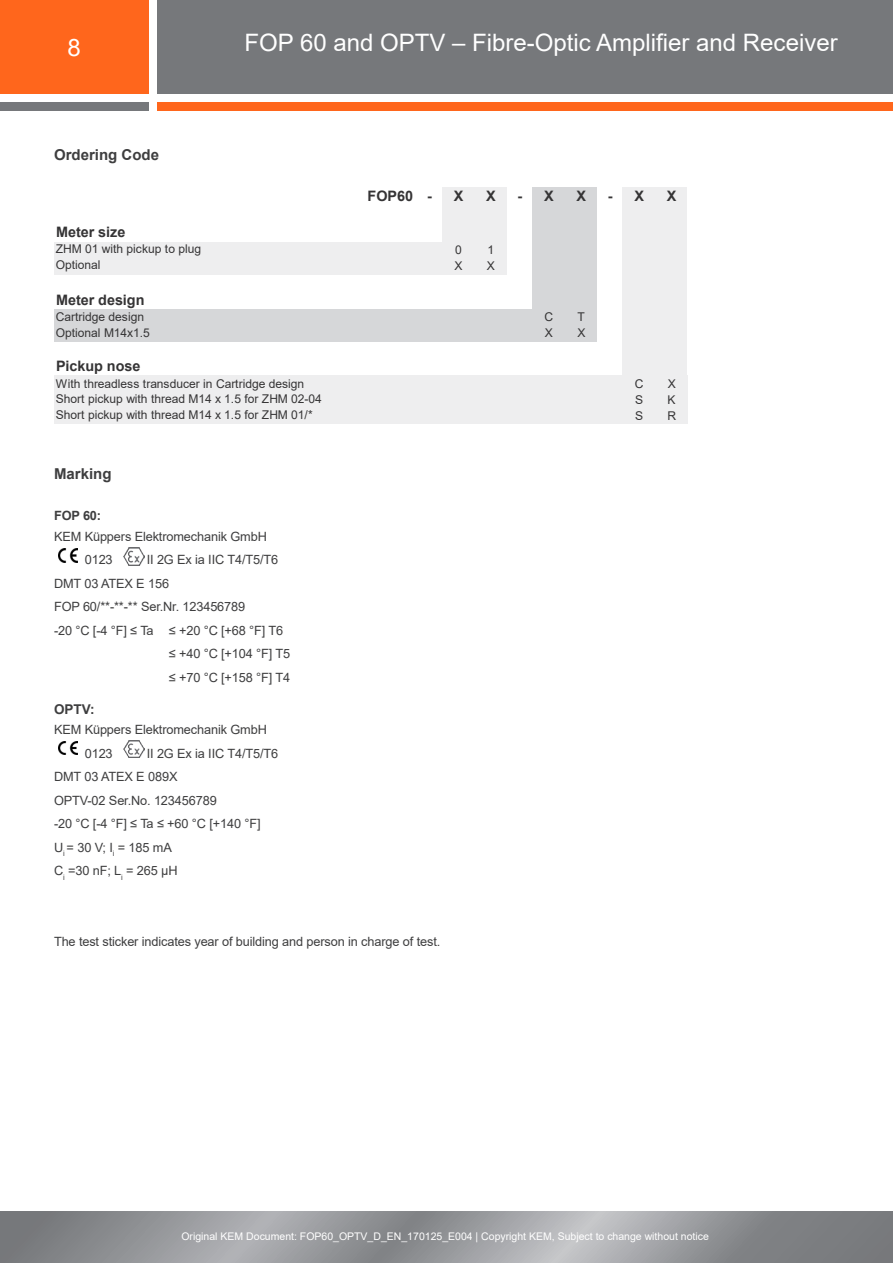
<style>
.page{position:relative;width:893px;height:1263px;background:#fff}
.page>*{position:absolute;margin:0;border:0;box-sizing:border-box;transform-origin:0 0}
.t1{font:24px "Arial";color:#fff}
.KEM_H1_text_grey{font:700 15px "Arial";color:#3e3e3f}
.t2{font:700 14.4px "Arial";letter-spacing:-.005em;color:#353435}
.t3{font:700 13.5px "Arial";color:#3e3e3f}
.KEM_text_left_grey{font:12.75px "Arial";letter-spacing:-.01em;color:#3e3e3f}
.KEM_text_left_grey-2{font:700 12.75px "Arial";color:#3e3e3f}
.t4{font:12px "Arial";letter-spacing:-.005em;color:#353435}
.t5{font:10.5px "Arial";color:#fff}
</style>
<div class="page">
<div style="left:0;top:0;width:149px;height:94px;background:#ff661c"></div>
<div style="left:157px;top:0;width:736px;height:94px;background:#76787b"></div>
<div style="left:0;top:102px;width:149px;height:9px;background:#76787b"></div>
<div style="left:157px;top:102px;width:736px;height:9px;background:#ff661c"></div>
<svg style="left:0;top:1212px;width:893px;height:51px;background:#95969a"></svg>
<img style="left:59px;top:549px;width:19px;height:14px">
<img style="left:123px;top:548px;width:22px;height:17px">
<img style="left:59px;top:741px;width:19px;height:14px">
<img style="left:123px;top:740px;width:22px;height:18px">
<div style="left:442px;top:187px;width:65px;height:55px;background:#eeeeef"></div>
<div style="left:532px;top:187px;width:65px;height:55px;background:#d6d7d9"></div>
<div style="left:622px;top:187px;width:65px;height:55px;background:#eeeeef"></div>
<div style="left:54px;top:242px;width:453px;height:32px;background:#eeeeef"></div>
<div style="left:532px;top:242px;width:65px;height:32px;background:#d6d7d9"></div>
<div style="left:622px;top:242px;width:65px;height:32px;background:#eeeeef"></div>
<div style="left:532px;top:274px;width:65px;height:16px;background:#d6d7d9"></div>
<div style="left:622px;top:274px;width:65px;height:16px;background:#eeeeef"></div>
<div style="left:532px;top:290px;width:65px;height:19px;background:#d6d7d9"></div>
<div style="left:622px;top:290px;width:65px;height:19px;background:#eeeeef"></div>
<div style="left:54px;top:309px;width:543px;height:32px;background:#d6d7d9"></div>
<div style="left:622px;top:309px;width:65px;height:32px;background:#eeeeef"></div>
<div style="left:622px;top:341px;width:65px;height:16px;background:#eeeeef"></div>
<div style="left:622px;top:357px;width:65px;height:19px;background:#eeeeef"></div>
<div style="left:54px;top:376px;width:633px;height:48px;background:#eeeeef"></div>
<h1 class="t1" style="left:67px;top:31px;width:15px">8</h1>
<h1 class="t1" style="left:245px;top:27px;width:595px">FOP 60 and OPTV – Fibre-Optic Amplifier and Receiver</h1>
<p class="KEM_H1_text_grey" style="left:54px;top:144px;width:107px">Ordering Code</p>
<p class="t2" style="left:56px;top:222px;width:71px">Meter size</p>
<p class="t4" style="left:56px;top:241px;width:147px">ZHM 01 with pickup to plug</p>
<p class="t4" style="left:56px;top:257px;width:46px">Optional</p>
<p class="t2" style="left:56px;top:290px;width:90px">Meter design</p>
<p class="t4" style="left:56px;top:309px;width:90px">Cartridge design</p>
<p class="t4" style="left:56px;top:325px;width:95px">Optional M14x1.5</p>
<p class="t2" style="left:56px;top:356px;width:86px">Pickup nose</p>
<p class="t4" style="left:56px;top:376px;width:250px">With threadless transducer in Cartridge design</p>
<p class="t4" style="left:56px;top:391px;width:268px">Short pickup with thread M14 x 1.5 for ZHM 02-04</p>
<p class="t4" style="left:56px;top:407px;width:258px">Short pickup with thread M14 x 1.5 for ZHM 01/*</p>
<p class="KEM_H1_text_grey" style="left:54px;top:463px;width:59px">Marking</p>
<p class="KEM_text_left_grey-2" style="left:54px;top:506px;width:49px">FOP 60:</p>
<p class="KEM_text_left_grey" style="left:54px;top:528px;width:214px">KEM Küppers Elektromechanik GmbH</p>
<p class="KEM_text_left_grey" style="left:85px;top:551px;width:29px">0123</p>
<p class="KEM_text_left_grey" style="left:147px;top:551px;width:133px">II 2G Ex ia IIC T4/T5/T6</p>
<p class="KEM_text_left_grey" style="left:54px;top:575px;width:117px">DMT 03 ATEX E 156</p>
<p class="KEM_text_left_grey" style="left:54px;top:598px;width:193px">FOP 60/**-**-** Ser.Nr. 123456789</p>
<p class="KEM_text_left_grey" style="left:54px;top:622px;width:231px">-20 °C [-4 °F] ≤ Ta ≤ +20 °C [+68 °F] T6</p>
<p class="KEM_text_left_grey" style="left:169px;top:645px;width:123px">≤ +40 °C [+104 °F] T5</p>
<p class="KEM_text_left_grey" style="left:169px;top:669px;width:123px">≤ +70 °C [+158 °F] T4</p>
<p class="t3" style="left:54px;top:699px;width:42px">OPTV:</p>
<p class="KEM_text_left_grey" style="left:54px;top:721px;width:214px">KEM Küppers Elektromechanik GmbH</p>
<p class="KEM_text_left_grey" style="left:85px;top:744px;width:29px">0123</p>
<p class="KEM_text_left_grey" style="left:147px;top:744px;width:133px">II 2G Ex ia IIC T4/T5/T6</p>
<p class="KEM_text_left_grey" style="left:54px;top:768px;width:125px">DMT 03 ATEX E 089X</p>
<p class="KEM_text_left_grey" style="left:54px;top:791px;width:164px">OPTV-02 Ser.No. 123456789</p>
<p class="KEM_text_left_grey" style="left:54px;top:815px;width:208px">-20 °C [-4 °F] ≤ Ta ≤ +60 °C [+140 °F]</p>
<p class="KEM_text_left_grey" style="left:54px;top:838px;width:119px">U<sub>i</sub> = 30 V; I<sub>i</sub> = 185 mA</p>
<p class="KEM_text_left_grey" style="left:54px;top:862px;width:125px">C<sub>i</sub> =30 nF; L<sub>i</sub> = 265 μH</p>
<p class="t2" style="left:368px;top:185px;width:66px">FOP60 -</p>
<p class="t2" style="left:454px;top:185px;width:11px">X</p>
<p class="t2" style="left:486px;top:185px;width:11px">X</p>
<p class="t2" style="left:517px;top:185px;width:38px">- X</p>
<p class="t2" style="left:576px;top:185px;width:11px">X</p>
<p class="t2" style="left:608px;top:185px;width:38px">- X</p>
<p class="t2" style="left:667px;top:185px;width:11px">X</p>
<p class="t4" style="left:455px;top:242px;width:8px">0</p>
<p class="t4" style="left:487px;top:242px;width:8px">1</p>
<p class="t4" style="left:455px;top:258px;width:10px">X</p>
<p class="t4" style="left:487px;top:258px;width:10px">X</p>
<p class="t4" style="left:545px;top:309px;width:10px">C</p>
<p class="t4" style="left:577px;top:309px;width:9px">T</p>
<p class="t4" style="left:545px;top:325px;width:10px">X</p>
<p class="t4" style="left:577px;top:325px;width:10px">X</p>
<p class="t4" style="left:635px;top:376px;width:10px">C</p>
<p class="t4" style="left:668px;top:376px;width:10px">X</p>
<p class="t4" style="left:635px;top:392px;width:10px">S</p>
<p class="t4" style="left:667px;top:392px;width:10px">K</p>
<p class="t4" style="left:635px;top:408px;width:10px">S</p>
<p class="t4" style="left:667px;top:408px;width:10px">R</p>
<p class="KEM_text_left_grey" style="left:54px;top:932px;width:388px">The test sticker indicates year of building and person in charge of test.</p>
<p class="t5" style="left:181px;top:1229px;width:529px">Original KEM Document: FOP60_OPTV_D_EN_170125_E004 | Copyright KEM, Subject to change without notice</p>
</div>
